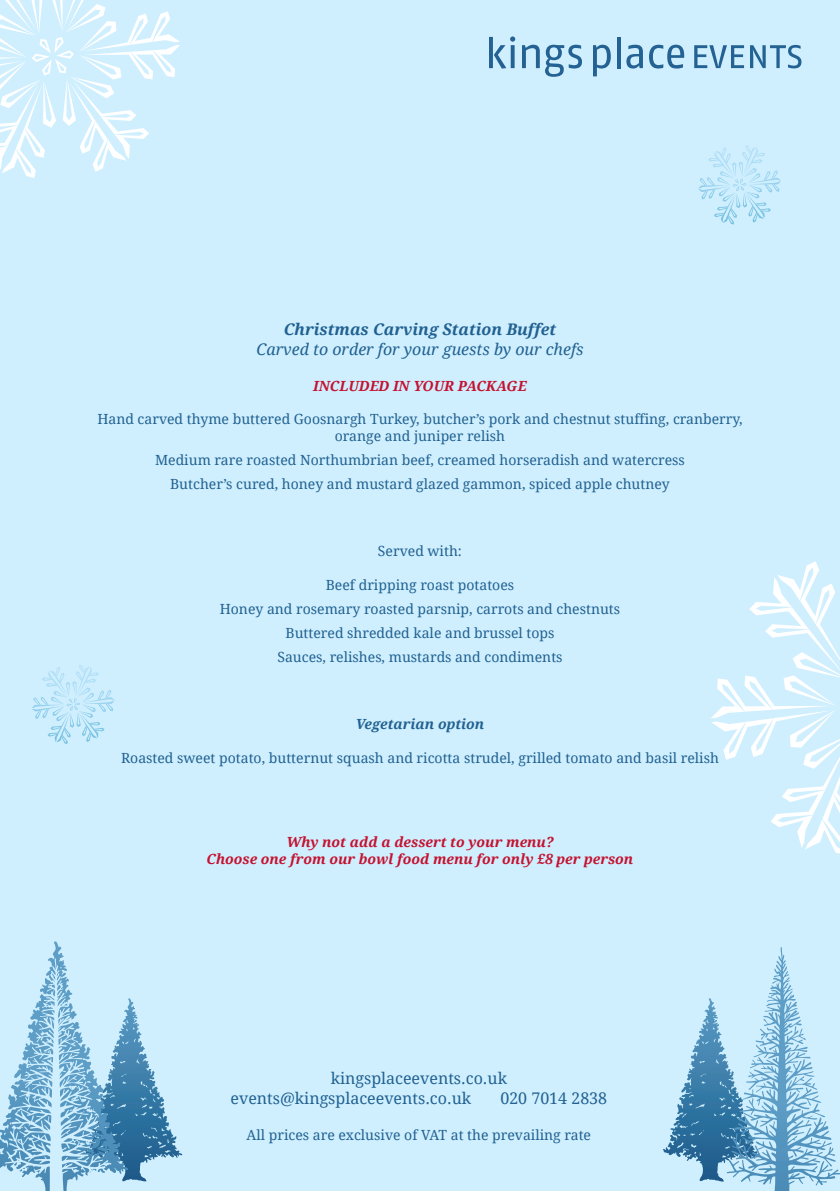
<style>
.page{position:relative;width:840px;height:1191px;background:#fff}
.page>*{position:absolute;margin:0;border:0;box-sizing:border-box;transform-origin:0 0}
.t1{font:16px "Droid Serif";color:#216191}
.t2{font:italic 16px "Droid Serif";color:#216191}
.t3{font:italic 700 16px "Droid Serif";color:#216191}
.t4{font:14px/16.8px "Droid Serif";color:#216191;text-align:center}
.t5{font:italic 700 14px "Droid Serif";color:#c41230}
.t6{font:italic 700 14px "Droid Serif";color:#216191}
</style>
<div class="page">
<div style="left:0;top:0;width:839px;height:1191px;background:#cfeffe"></div>
<svg style="left:488px;top:36px;width:27px;height:33px"></svg>
<svg style="left:521px;top:45px;width:60px;height:32px;background:#94bed9"></svg>
<svg style="left:592px;top:45px;width:18px;height:31px"></svg>
<svg style="left:616px;top:37px;width:4px;height:31px"></svg>
<svg style="left:626px;top:45px;width:16px;height:24px"></svg>
<svg style="left:648px;top:45px;width:36px;height:24px"></svg>
<svg style="left:693px;top:45px;width:50px;height:23px"></svg>
<svg style="left:749px;top:45px;width:52px;height:23px"></svg>
<svg style="left:0;top:0;width:180px;height:178px"></svg>
<svg style="left:710px;top:561px;width:129px;height:292px"></svg>
<svg style="left:107px;top:998px;width:22px;height:83px;background:#92c1dc"></svg>
<svg style="left:686px;top:998px;width:23px;height:82px;background:#94c2dd"></svg>
<svg style="left:48px;top:942px;width:24px;height:64px;background:#a1cee7"></svg>
<svg style="left:762px;top:947px;width:20px;height:88px;background:#aed7ed"></svg>
<svg style="left:32px;top:664px;width:83px;height:74px;background:#c5e9fb"></svg>
<svg style="left:697px;top:145px;width:83px;height:73px;background:#c5e9fb"></svg>
<p class="t3" style="left:284px;top:320px;width:273px">Christmas Carving Station Buffet</p>
<p class="t2" style="left:256px;top:339px;width:328px">Carved to order for your guests by our chefs</p>
<p class="t5" style="left:313px;top:377px;width:215px">INCLUDED IN YOUR PACKAGE</p>
<p class="t4" style="left:97px;top:411px;width:646px">Hand carved thyme buttered Goosnargh Turkey, butcher’s pork and chestnut stuffing, cranberry, orange and juniper relish</p>
<p class="t4" style="left:155px;top:452px;width:531px">Medium rare roasted Northumbrian beef, creamed horseradish and watercress</p>
<p class="t4" style="left:170px;top:476px;width:501px">Butcher’s cured, honey and mustard glazed gammon, spiced apple chutney</p>
<p class="t4" style="left:378px;top:543px;width:85px">Served with:</p>
<p class="t4" style="left:325px;top:576px;width:190px">Beef dripping roast potatoes</p>
<p class="t4" style="left:220px;top:600px;width:402px">Honey and rosemary roasted parsnip, carrots and chestnuts</p>
<p class="t4" style="left:285px;top:624px;width:270px">Buttered shredded kale and brussel tops</p>
<p class="t4" style="left:277px;top:648px;width:286px">Sauces, relishes, mustards and condiments</p>
<p class="t6" style="left:355px;top:716px;width:130px">Vegetarian option</p>
<p class="t4" style="left:121px;top:749px;width:599px">Roasted sweet potato, butternut squash and ricotta strudel, grilled tomato and basil relish</p>
<p class="t5" style="left:286px;top:833px;width:268px">Why not add a dessert to your menu?</p>
<p class="t5" style="left:206px;top:850px;width:428px">Choose one from our bowl food menu for only £8 per person</p>
<p class="t1" style="left:330px;top:1069px;width:178px">kingsplaceevents.co.uk</p>
<p class="t1" style="left:230px;top:1088px;width:242px">events@kingsplaceevents.co.uk</p>
<p class="t1" style="left:500px;top:1088px;width:108px">020 7014 2838</p>
<p class="t4" style="left:246px;top:1126px;width:346px">All prices are exclusive of VAT at the prevailing rate</p>
</div>
